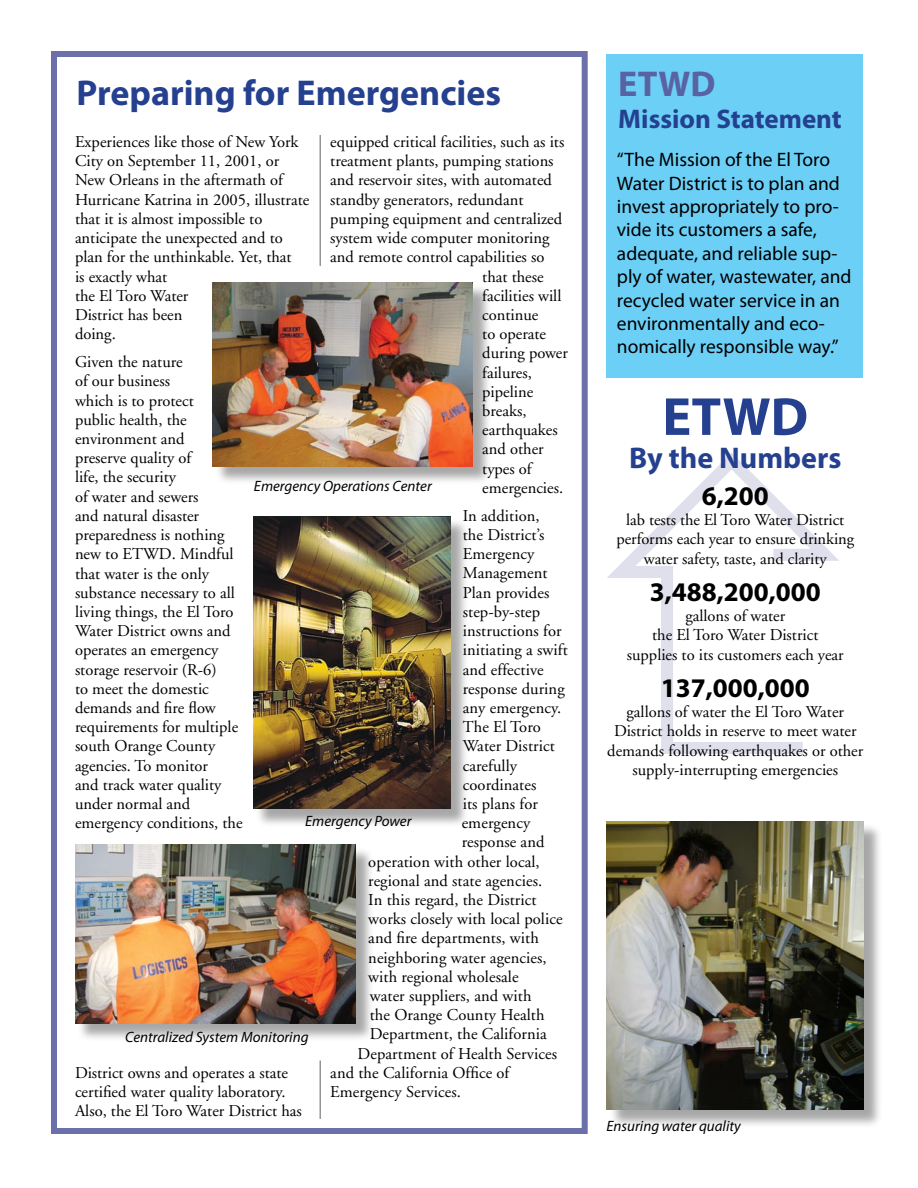
<style>
.page{position:relative;width:918px;height:1188px;background:#fff}
.page>*{position:absolute;margin:0;border:0;box-sizing:border-box;transform-origin:0 0}
.t1{font:700 54px "Myriad Pro";color:#24408f}
.t2{font:700 36px "Myriad Pro";color:#24408f}
.t3{font:700 36px "Myriad Pro";color:#5962a2}
.t4{font:700 30px "Myriad Pro";color:#24408f}
.t5{font:700 27px "Myriad Pro";color:#000}
.t6{font:700 27px "Myriad Pro";color:#24408f}
.t7{font:19.5px/23.4px "Myriad Pro";color:#000}
.t8{font:16.5px/19.2px "Adobe Garamond";color:#000}
.t9{font:italic 15px "Myriad Pro";color:#000}
</style>
<div class="page">
<div style="left:51px;top:51px;width:537px;height:1083px;border:6px solid #6b70ab"></div>
<div style="left:214px;top:284px;width:279px;height:203px;background:#000;opacity:.35"></div>
<img style="left:213px;top:282px;width:259px;height:184px">
<div style="left:76px;top:846px;width:299px;height:197px;background:#000;opacity:.35"></div>
<img style="left:75px;top:845px;width:281px;height:178px">
<div style="left:607px;top:54px;width:256px;height:324px;background:#6ccff6"></div>
<div style="left:608px;top:823px;width:277px;height:307px;background:#000;opacity:.35"></div>
<img style="left:607px;top:821px;width:257px;height:289px">
<svg style="left:607px;top:453px;width:232px;height:301px"></svg>
<hr style="left:320px;top:135px;width:1px;height:131px;background:#939598">
<hr style="left:320px;top:1060px;width:1px;height:59px;background:#939598">
<div style="left:255px;top:518px;width:215px;height:311px;background:#000;opacity:.35"></div>
<img style="left:253px;top:516px;width:197px;height:293px">
<h2 class="t2" style="left:76px;top:70px;width:426px">Preparing for Emergencies</h2>
<p class="t8" style="left:75px;top:133px;width:236px">Experiences like those of New York<br>City on September 11, 2001, or<br>New Orleans in the aftermath of<br>Hurricane Katrina in 2005, illustrate that it is almost impossible to anticipate the unexpected and to plan for the unthinkable. Yet, that<br>is exactly what<br>the El Toro Water<br>District has been<br>doing.</p>
<p class="t8" style="left:75px;top:353px;width:169px">Given the nature<br>of our business<br>which is to protect<br>public health, the environment and<br>preserve quality of<br>life, the security<br>of water and sewers<br>and natural disaster preparedness is nothing new to ETWD. Mindful that water is the only substance necessary to all living things, the El Toro<br>Water District owns and operates an emergency storage reservoir (R-6)<br>to meet the domestic demands and fire flow requirements for multiple south Orange County agencies. To monitor<br>and track water quality under normal and emergency conditions, the</p>
<p class="t8" style="left:330px;top:133px;width:236px">equipped critical facilities, such as its</p>
<p class="t8" style="left:330px;top:152px;width:225px">treatment plants, pumping stations</p>
<p class="t8" style="left:330px;top:171px;width:223px">and reservoir sites, with automated</p>
<p class="t8" style="left:330px;top:190px;width:195px">standby generators, redundant</p>
<p class="t8" style="left:330px;top:209px;width:233px">pumping equipment and centralized</p>
<p class="t8" style="left:330px;top:229px;width:221px">system wide computer monitoring</p>
<p class="t8" style="left:330px;top:248px;width:216px">and remote control capabilities so</p>
<p class="t8" style="left:482px;top:267px;width:63px">that these</p>
<p class="t8" style="left:482px;top:286px;width:81px">facilities will</p>
<p class="t8" style="left:482px;top:306px;width:58px">continue</p>
<p class="t8" style="left:482px;top:325px;width:65px">to operate</p>
<p class="t8" style="left:482px;top:344px;width:87px">during power</p>
<p class="t8" style="left:482px;top:363px;width:51px">failures,</p>
<p class="t8" style="left:482px;top:382px;width:53px">pipeline</p>
<p class="t8" style="left:482px;top:402px;width:46px">breaks,</p>
<p class="t8" style="left:482px;top:421px;width:77px">earthquakes</p>
<p class="t8" style="left:482px;top:440px;width:63px">and other</p>
<p class="t8" style="left:482px;top:459px;width:51px">types of</p>
<p class="t8" style="left:482px;top:478px;width:82px">emergencies.</p>
<p class="t8" style="left:463px;top:506px;width:78px">In addition,</p>
<p class="t8" style="left:463px;top:526px;width:83px">the District’s</p>
<p class="t8" style="left:463px;top:545px;width:73px">Emergency</p>
<p class="t8" style="left:463px;top:564px;width:86px">Management</p>
<p class="t8" style="left:463px;top:583px;width:88px">Plan provides</p>
<p class="t8" style="left:463px;top:602px;width:79px">step-by-step</p>
<p class="t8" style="left:463px;top:622px;width:100px">instructions for</p>
<p class="t8" style="left:463px;top:641px;width:107px">initiating a swift</p>
<p class="t8" style="left:463px;top:660px;width:82px">and effective</p>
<p class="t8" style="left:463px;top:679px;width:103px">response during</p>
<p class="t8" style="left:463px;top:699px;width:100px">any emergency.</p>
<p class="t8" style="left:463px;top:718px;width:80px">The El Toro</p>
<p class="t8" style="left:463px;top:737px;width:94px">Water District</p>
<p class="t8" style="left:463px;top:756px;width:56px">carefully</p>
<p class="t8" style="left:463px;top:775px;width:75px">coordinates</p>
<p class="t8" style="left:463px;top:795px;width:77px">its plans for</p>
<p class="t8" style="left:462px;top:814px;width:70px">emergency</p>
<p class="t8" style="left:462px;top:833px;width:84px">response and</p>
<p class="t8" style="left:368px;top:852px;width:173px">operation with other local,</p>
<p class="t8" style="left:368px;top:871px;width:175px">regional and state agencies.</p>
<p class="t8" style="left:368px;top:891px;width:170px">In this regard, the District</p>
<p class="t8" style="left:368px;top:910px;width:196px">works closely with local police</p>
<p class="t8" style="left:368px;top:929px;width:172px">and fire departments, with</p>
<p class="t8" style="left:368px;top:948px;width:180px">neighboring water agencies,</p>
<p class="t8" style="left:368px;top:967px;width:152px">with regional wholesale</p>
<p class="t8" style="left:370px;top:987px;width:163px">water suppliers, and with</p>
<p class="t8" style="left:370px;top:1006px;width:176px">the Orange County Health</p>
<p class="t8" style="left:370px;top:1025px;width:179px">Department, the California</p>
<p class="t8" style="left:358px;top:1044px;width:201px">Department of Health Services</p>
<p class="t8" style="left:330px;top:1063px;width:181px">and the California Office of</p>
<p class="t8" style="left:330px;top:1083px;width:132px">Emergency Services.</p>
<p class="t9" style="left:254px;top:477px;width:179px">Emergency Operations Center</p>
<p class="t9" style="left:305px;top:812px;width:108px">Emergency Power</p>
<p class="t9" style="left:125px;top:1028px;width:185px">Centralized System Monitoring</p>
<p class="t8" style="left:75px;top:1063px;width:228px">District owns and operates a state certified water quality laboratory.<br>Also, the El Toro Water District has</p>
<h2 class="t3" style="left:618px;top:60px;width:99px">ETWD</h2>
<h3 class="t6" style="left:618px;top:102px;width:225px">Mission Statement</h3>
<p class="t7" style="left:617px;top:148px;width:236px">“The Mission of the El Toro<br>Water District is to plan and invest appropriately to pro&shy;vide its customers a safe, adequate, and reliable sup&shy;ply of water, wastewater, and recycled water service in an environmentally and eco&shy;nomically responsible way.”</p>
<h1 class="t1" style="left:662px;top:381px;width:147px">ETWD</h1>
<h3 class="t4" style="left:629px;top:438px;width:214px">By the Numbers</h3>
<h3 class="t5" style="left:702px;top:479px;width:68px">6,200</h3>
<p class="t8" style="left:616px;top:510px;width:239px;text-align:center">lab tests the El Toro Water District performs each year to ensure drinking water safety, taste, and clarity</p>
<h3 class="t5" style="left:650px;top:575px;width:172px">3,488,200,000</h3>
<p class="t8" style="left:627px;top:606px;width:218px;text-align:center">gallons of water<br>the El Toro Water District supplies to its customers each year</p>
<h3 class="t5" style="left:661px;top:671px;width:150px">137,000,000</h3>
<p class="t8" style="left:607px;top:702px;width:257px;text-align:center">gallons of water the El Toro Water District holds in reserve to meet water demands following earthquakes or other supply-interrupting emergencies</p>
<p class="t9" style="left:607px;top:1117px;width:136px">Ensuring water quality</p>
</div>
